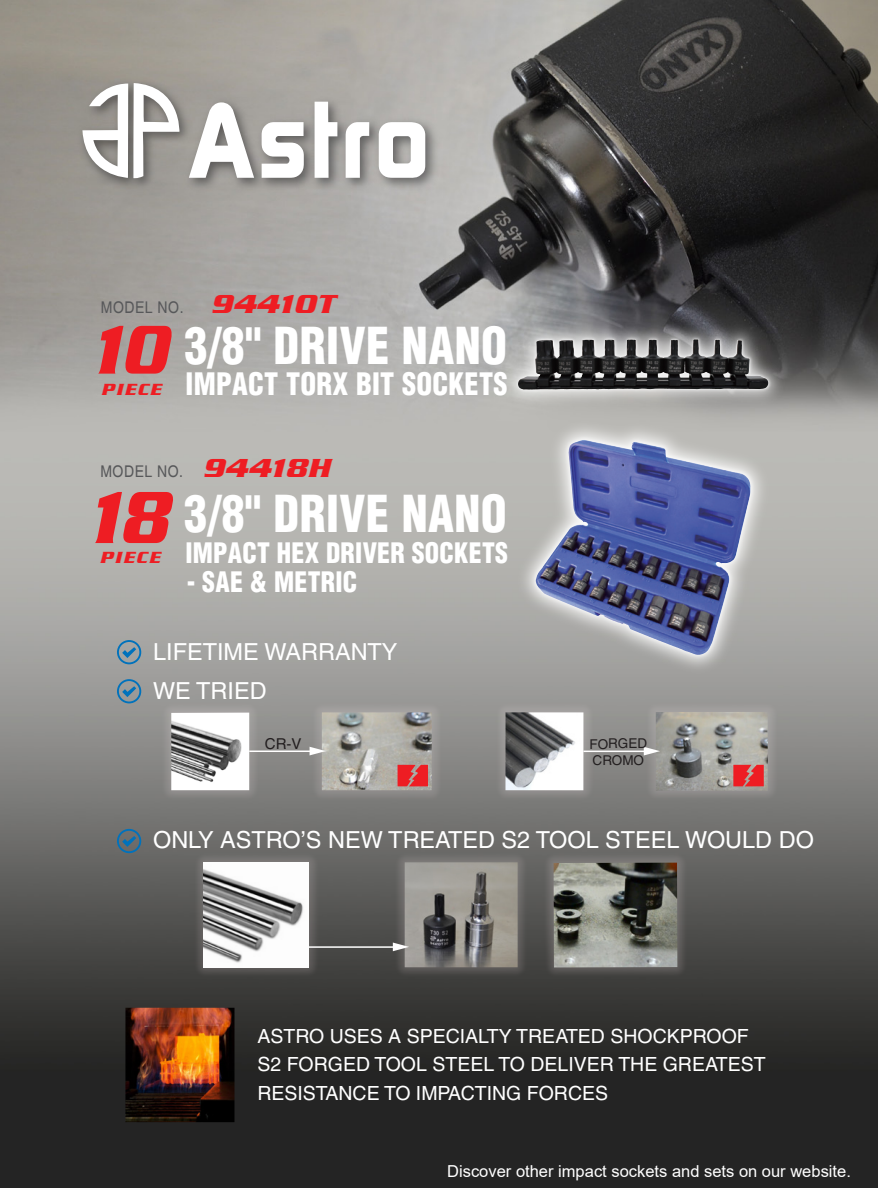
<style>
.page{position:relative;width:878px;height:1188px;background:#fff}
.page>*{position:absolute;margin:0;border:0;box-sizing:border-box;transform-origin:0 0}
.t1{font:italic 700 79.8px "Serpentine";color:#ee1d23;scale:.79 1}
.t2{font:900 condensed 49.65px "Helvetica";letter-spacing:.01em;color:#fff;scale:.94 1}
.t3{font:900 condensed 30.3px "Helvetica";letter-spacing:.01em;color:#fff;scale:.94 1}
.t4{font:900 condensed 27.6px "Helvetica";letter-spacing:.01em;color:#fff;scale:.94 1}
.t5{font:23.55px/39px "Helvetica";color:#fff}
.t6{font:19.5px/28.5px "Helvetica";color:#fff}
.t7{font:italic 700 17.4px "Serpentine";letter-spacing:.1em;color:#ee1d23}
.t8{font:16.5px "Arial";color:#fff}
.t9{font:condensed 16.05px "Helvetica";letter-spacing:.03em;color:#57585a;scale:1.06 1}
.t10{font:15px "Helvetica";color:#231f20}
.t11{font:13.5px/16.5px "Helvetica";color:#231f20}
.s1{font-family:"Serpentine";font-weight:700;font-style:italic;font-stretch:normal;font-size:28.2px;color:#ee1d23}
.s2{font-family:"Serpentine";font-weight:700;font-style:italic;font-stretch:normal;font-size:74.7px;color:#ee1d23}
.s3{font-family:"Serpentine";font-weight:700;font-style:italic;font-stretch:normal;font-size:17.4px;color:#ee1d23}
</style>
<div class="page">
<img style="left:0;top:0;width:878px;height:1188px">
<img style="left:74px;top:75px;width:368px;height:121px">
<svg style="left:189px;top:102px;width:65px;height:76px"></svg>
<svg style="left:261px;top:122px;width:43px;height:56px"></svg>
<svg style="left:314px;top:102px;width:23px;height:76px"></svg>
<svg style="left:345px;top:122px;width:24px;height:56px"></svg>
<svg style="left:379px;top:122px;width:46px;height:56px"></svg>
<svg style="left:82px;top:83px;width:99px;height:96px"></svg>
<img style="left:125px;top:1008px;width:109px;height:114px">
<img style="left:352px;top:840px;width:209px;height:141px">
<img style="left:404px;top:862px;width:113px;height:105px">
<img style="left:541px;top:850px;width:148px;height:130px">
<img style="left:546px;top:856px;width:138px;height:118px">
<img style="left:553px;top:863px;width:124px;height:104px">
<img style="left:138px;top:850px;width:184px;height:130px">
<img style="left:138px;top:853px;width:184px;height:125px">
<img style="left:203px;top:862px;width:106px;height:105px">
<hr style="left:309px;top:946px;width:87px;height:2px;background:#fff">
<svg style="left:393px;top:943px;width:16px;height:8px"></svg>
<img style="left:493px;top:313px;width:298px;height:102px">
<img style="left:508px;top:329px;width:268px;height:70px">
<img style="left:657px;top:339px;width:38px;height:19px">
<img style="left:511px;top:415px;width:264px;height:265px">
<img style="left:524px;top:430px;width:239px;height:235px">
<img style="left:568px;top:440px;width:16px;height:80px">
<svg style="left:116px;top:640px;width:26px;height:24px"></svg>
<svg style="left:116px;top:679px;width:26px;height:24px"></svg>
<svg style="left:116px;top:829px;width:26px;height:24px"></svg>
<img style="left:309px;top:700px;width:135px;height:112px">
<img style="left:314px;top:705px;width:125px;height:107px">
<img style="left:322px;top:712px;width:110px;height:78px">
<img style="left:128px;top:701px;width:133px;height:102px">
<img style="left:128px;top:706px;width:130px;height:91px">
<img style="left:171px;top:713px;width:78px;height:77px">
<svg style="left:397px;top:765px;width:31px;height:21px"></svg>
<hr style="left:249px;top:751px;width:63px;height:1px;background:#fff">
<svg style="left:309px;top:747px;width:17px;height:8px"></svg>
<img style="left:643px;top:700px;width:137px;height:103px">
<img style="left:649px;top:706px;width:125px;height:91px">
<img style="left:655px;top:712px;width:112px;height:79px">
<img style="left:493px;top:700px;width:103px;height:103px">
<img style="left:499px;top:706px;width:91px;height:91px">
<img style="left:505px;top:712px;width:78px;height:78px">
<svg style="left:733px;top:765px;width:30px;height:21px"></svg>
<hr style="left:583px;top:751px;width:63px;height:1px;background:#fff">
<svg style="left:643px;top:747px;width:17px;height:8px"></svg>
<p class="t9" style="left:101px;top:298px;width:222px">MODEL NO. <span class="s1">94410T</span></p>
<h2 class="t2" style="left:92px;top:314px;width:443px"><span class="s2">10</span> 3/8" DRIVE NANO</h2>
<p class="t7" style="left:101px;top:379px;width:61px">PIECE</p>
<h3 class="t3" style="left:185px;top:364px;width:344px">IMPACT TORX BIT SOCKETS</h3>
<p class="t9" style="left:100px;top:462px;width:217px">MODEL NO. <span class="s1">94418H</span></p>
<h1 class="t1" style="left:89px;top:471px;width:101px">18</h1>
<h3 class="t4" style="left:100px;top:535px;width:435px"><span class="s3">PIECE</span> IMPACT HEX DRIVER SOCKETS</h3>
<h3 class="t4" style="left:187px;top:564px;width:183px">- SAE &amp; METRIC</h3>
<h2 class="t2" style="left:184px;top:482px;width:345px">3/8" DRIVE NANO</h2>
<p class="t5" style="left:153px;top:632px;width:246px">LIFETIME WARRANTY<br>WE TRIED</p>
<p class="t10" style="left:265px;top:735px;width:38px">CR-V</p>
<p class="t11" style="left:589px;top:735px;width:59px">FORGED<br>CROMO</p>
<p class="t5" style="left:153px;top:821px;width:662px">ONLY ASTRO’S NEW TREATED S2 TOOL STEEL WOULD DO</p>
<p class="t6" style="left:257px;top:1021px;width:509px">ASTRO USES A SPECIALTY TREATED SHOCKPROOF<br>S2 FORGED TOOL STEEL TO DELIVER THE GREATEST<br>RESISTANCE TO IMPACTING FORCES</p>
<p class="t8" style="left:447px;top:1160px;width:405px">Discover other impact sockets and sets on our website.</p>
</div>
